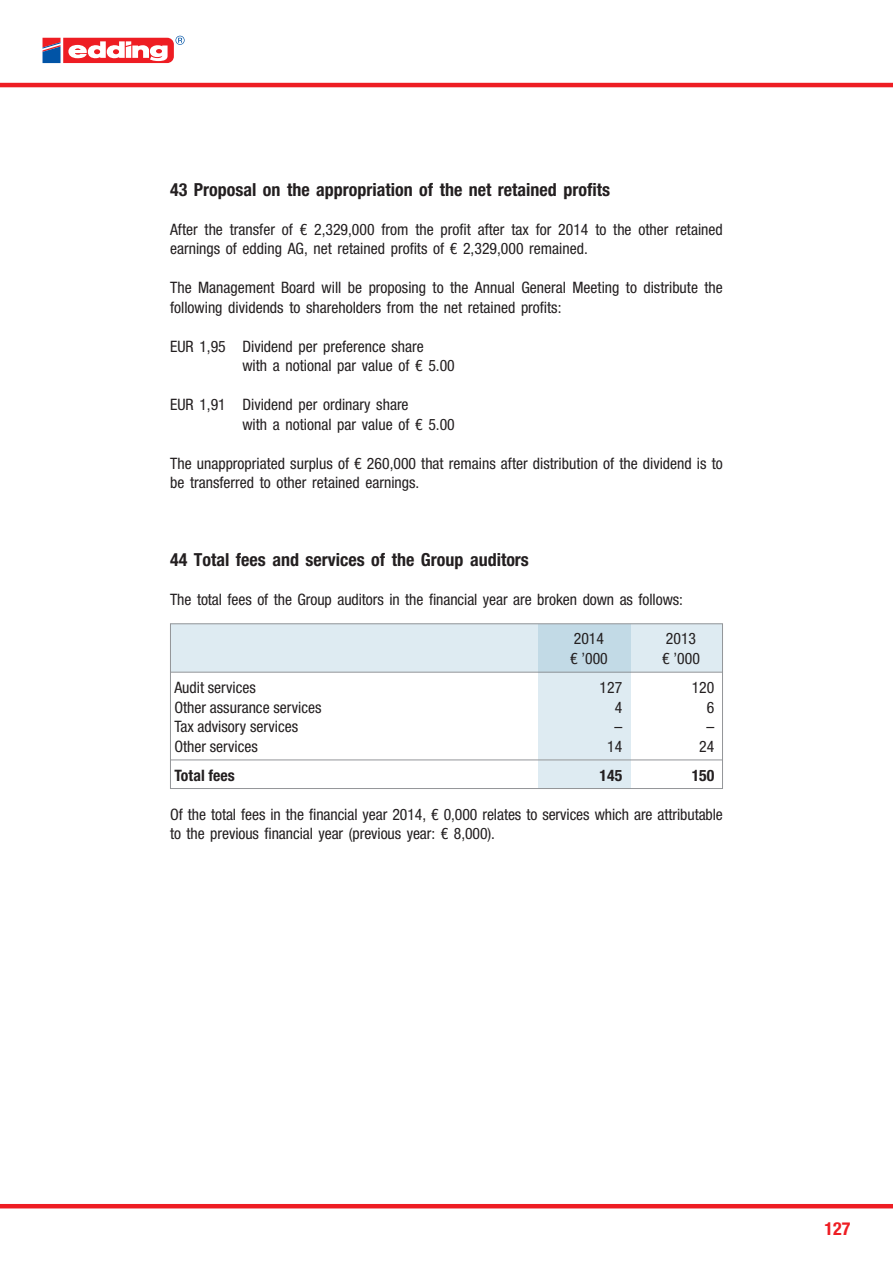
<style>
.page{position:relative;width:893px;height:1263px;background:#fff}
.page>*{position:absolute;margin:0;border:0;box-sizing:border-box;transform-origin:0 0}
.t1{font:700 condensed 18px "Helvetica Neue LTW1 G";color:#231f20}
.t2{font:700 condensed 18px "Helvetica Neue LTW1 G";color:#ee1d23}
.t3{font:condensed 15.75px/19.5px "Helvetica Neue LTW1 G";color:#231f20}
.t4{font:700 condensed 15.75px "Helvetica Neue LTW1 G";color:#231f20}
</style>
<div class="page">
<div style="left:172px;top:625px;width:549px;height:47px;background:#deebf2"></div>
<div style="left:539px;top:672px;width:92px;height:116px;background:#deebf2"></div>
<div style="left:539px;top:624px;width:92px;height:48px;background:#c2dae6"></div>
<hr style="left:170px;top:672px;width:553px;height:1px;background:#939598">
<hr style="left:170px;top:759px;width:553px;height:1px;background:#939598">
<div style="left:170px;top:623px;width:553px;height:166px;border:1px solid #939598"></div>
<hr style="left:0;top:83px;width:893px;height:4px;background:#ee1d23">
<svg style="left:43px;top:36px;width:142px;height:27px"></svg>
<hr style="left:0;top:1204px;width:893px;height:4px;background:#ee1d23">
<p class="t1" style="left:170px;top:179px;width:441px">43 Proposal on the appropriation of the net retained profits</p>
<p class="t3" style="left:170px;top:220px;width:554px">After the transfer of € 2,329,000 from the profit after tax for 2014 to the other retained earnings of edding AG, net retained profits of € 2,329,000 remained.</p>
<p class="t3" style="left:170px;top:278px;width:554px">The Management Board will be proposing to the Annual General Meeting to distribute the following dividends to shareholders from the net retained profits:</p>
<p class="t3" style="left:242px;top:337px;width:214px;text-indent:-72px">EUR 1,95 Dividend per preference share<br>with a notional par value of € 5.00</p>
<p class="t3" style="left:242px;top:395px;width:214px;text-indent:-72px">EUR 1,91 Dividend per ordinary share<br>with a notional par value of € 5.00</p>
<p class="t3" style="left:170px;top:454px;width:554px">The unappropriated surplus of € 260,000 that remains after distribution of the dividend is to be transferred to other retained earnings.</p>
<p class="t1" style="left:170px;top:549px;width:360px">44 Total fees and services of the Group auditors</p>
<p class="t3" style="left:170px;top:590px;width:514px">The total fees of the Group auditors in the financial year are broken down as follows:</p>
<p class="t3" style="left:574px;top:629px;width:32px">2014</p>
<p class="t3" style="left:666px;top:629px;width:32px">2013</p>
<p class="t3" style="left:570px;top:649px;width:39px">€ ’000</p>
<p class="t3" style="left:662px;top:649px;width:39px">€ ’000</p>
<p class="t3" style="left:174px;top:678px;width:83px">Audit services</p>
<p class="t3" style="left:600px;top:678px;width:24px">127</p>
<p class="t3" style="left:692px;top:678px;width:24px">120</p>
<p class="t3" style="left:174px;top:697px;width:149px">Other assurance services</p>
<p class="t3" style="left:615px;top:697px;width:9px">4</p>
<p class="t3" style="left:707px;top:697px;width:9px">6</p>
<p class="t3" style="left:174px;top:717px;width:125px">Tax advisory services</p>
<p class="t3" style="left:614px;top:717px;width:9px">–</p>
<p class="t3" style="left:706px;top:717px;width:9px">–</p>
<p class="t3" style="left:174px;top:736px;width:85px">Other services</p>
<p class="t3" style="left:607px;top:736px;width:17px">14</p>
<p class="t3" style="left:699px;top:736px;width:17px">24</p>
<p class="t4" style="left:174px;top:766px;width:62px">Total fees</p>
<p class="t4" style="left:600px;top:766px;width:24px">145</p>
<p class="t4" style="left:692px;top:766px;width:24px">150</p>
<p class="t3" style="left:170px;top:805px;width:554px">Of the total fees in the financial year 2014, € 0,000 relates to services which are attributable to the previous financial year (previous year: € 8,000).</p>
<p class="t2" style="left:824px;top:1218px;width:27px">127</p>
</div>
